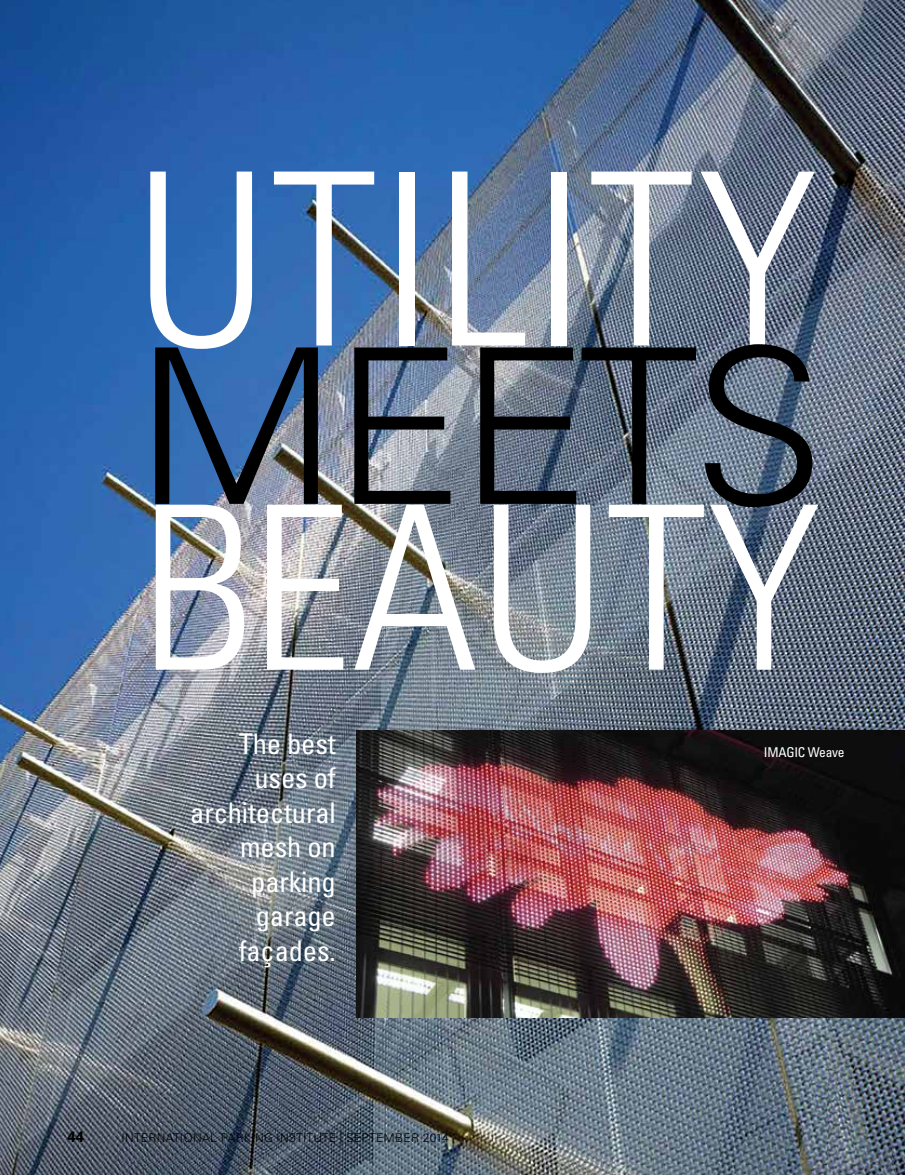
<style>
.page{position:relative;width:905px;height:1175px;background:#fff}
.page>*{position:absolute;margin:0;border:0;box-sizing:border-box;transform-origin:0 0}
.t1{font:300 condensed 240.9px "Univers LT Std";letter-spacing:.01em;color:#fff}
.t2{font:300 condensed 228.45px "Univers LT Std";color:#fff}
.t3{font:300 216.6px "Univers LT Std";letter-spacing:-.03em;color:#000}
.t4{font:condensed 28.5px/34.5px "Univers LT Std";letter-spacing:-.005em;color:#fff;text-align:right}
.t5{font:700 15px "Univers LT Std";color:#000}
.t6{font:condensed 13.5px "Univers LT Std";letter-spacing:-.02em;color:#fff}
.t7{font:300 12px "Univers LT Std";letter-spacing:.02em;color:#000}
.s1{font-size:15.6px}
</style>
<div class="page">
<img style="left:0;top:0;width:904px;height:1174px">
<img style="left:356px;top:730px;width:548px;height:288px">
<h1 class="t1" style="left:134px;top:116px;width:685px">UTILITY</h1>
<h3 class="t3" style="left:134px;top:296px;width:692px">MEETS</h3>
<h2 class="t2" style="left:140px;top:452px;width:682px">BEAUTY</h2>
<p class="t4" style="left:239px;top:726px;width:99px">The best</p>
<p class="t4" style="left:190px;top:760px;width:147px">uses of architectural mesh on parking garage façades.</p>
<p class="t5" style="left:68px;top:1127px;width:18px">44</p>
<p class="t7" style="left:122px;top:1130px;width:329px">INTERNATIONAL PARKING INSTITUTE <span class="s1">|</span> SEPTEMBER 2014</p>
<p class="t6" style="left:764px;top:743px;width:82px">IMAGIC Weave</p>
</div>
